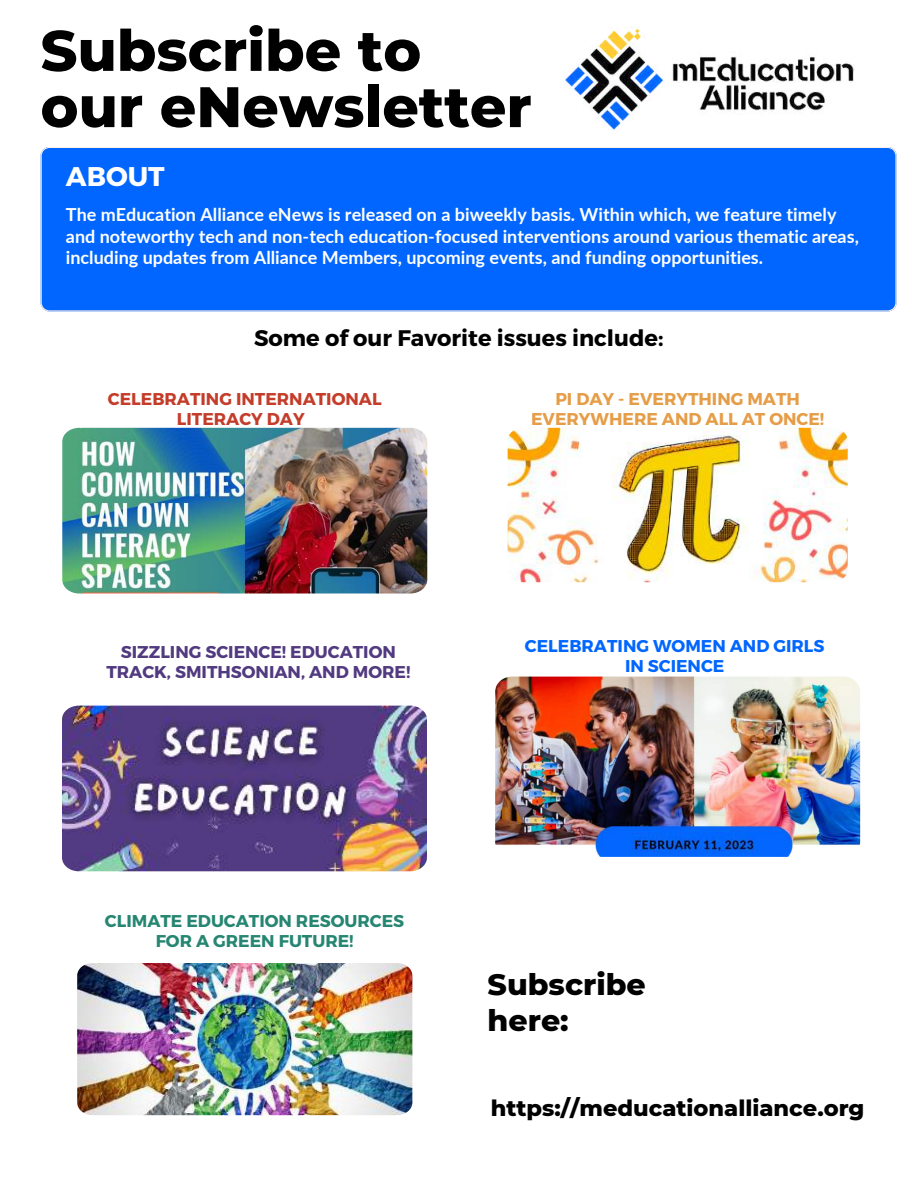
<style>
.page{position:relative;width:918px;height:1188px;background:#fff}
.page>*{position:absolute;margin:0;border:0;box-sizing:border-box;transform-origin:0 0}
.t1{font:800 57px/56.2px "Montserrat";color:#000}
.t2{font:800 30px/36px "Montserrat";color:#000}
.t3{font:700 27px "Montserrat";color:#fff}
.t4{font:700 22.5px "Montserrat";color:#000}
.t5{font:800 22.5px "Montserrat";color:#000}
.t6{font:700 18px/21.3px "Lato";color:#fff}
.t7{font:700 17.1px/20.2px "Montserrat";color:#513a80;text-align:center}
.t8{font:700 17.1px/20.2px "Montserrat";color:#e59d48;text-align:center}
.t9{font:700 17.1px/20.2px "Montserrat";color:#268672;text-align:center}
.t10{font:700 17.1px/20.2px "Montserrat";color:#c43c2a;text-align:center}
.t11{font:700 17.1px/20.2px "Montserrat";color:#06f;text-align:center}
</style>
<div class="page">
<img style="left:62px;top:428px;width:365px;height:165px">
<img style="left:565px;top:26px;width:289px;height:105px">
<img style="left:508px;top:428px;width:340px;height:154px">
<img style="left:495px;top:677px;width:365px;height:180px">
<img style="left:62px;top:706px;width:365px;height:165px">
<img style="left:77px;top:963px;width:335px;height:152px">
<div style="left:41px;top:147px;width:856px;height:164px;background:#06f"></div>
<h1 class="t1" style="left:41px;top:22px;width:493px">Subscribe to our eNewsletter</h1>
<h3 class="t3" style="left:66px;top:159px;width:100px">ABOUT</h3>
<p class="t6" style="left:66px;top:204px;width:794px">The mEducation Alliance eNews is released on a biweekly basis. Within which, we feature timely and noteworthy tech and non-tech education-focused interventions around various thematic areas, including updates from Alliance Members, upcoming events, and funding opportunities.</p>
<p class="t4" style="left:254px;top:324px;width:411px">Some of our Favorite issues include:</p>
<p class="t10" style="left:108px;top:388px;width:275px">CELEBRATING INTERNATIONAL<br>LITERACY DAY</p>
<p class="t7" style="left:106px;top:640px;width:305px">SIZZLING SCIENCE! EDUCATION<br>TRACK, SMITHSONIAN, AND MORE!</p>
<p class="t8" style="left:531px;top:388px;width:295px">PI DAY - EVERYTHING MATH<br>EVERYWHERE AND ALL AT ONCE!</p>
<p class="t11" style="left:525px;top:635px;width:301px">CELEBRATING WOMEN AND GIRLS<br>IN SCIENCE</p>
<p class="t9" style="left:105px;top:910px;width:301px">CLIMATE EDUCATION RESOURCES<br>FOR A GREEN FUTURE!</p>
<h2 class="t2" style="left:488px;top:967px;width:160px">Subscribe here:</h2>
<p class="t5" style="left:491px;top:1095px;width:375px">https://meducationalliance.org</p>
</div>
